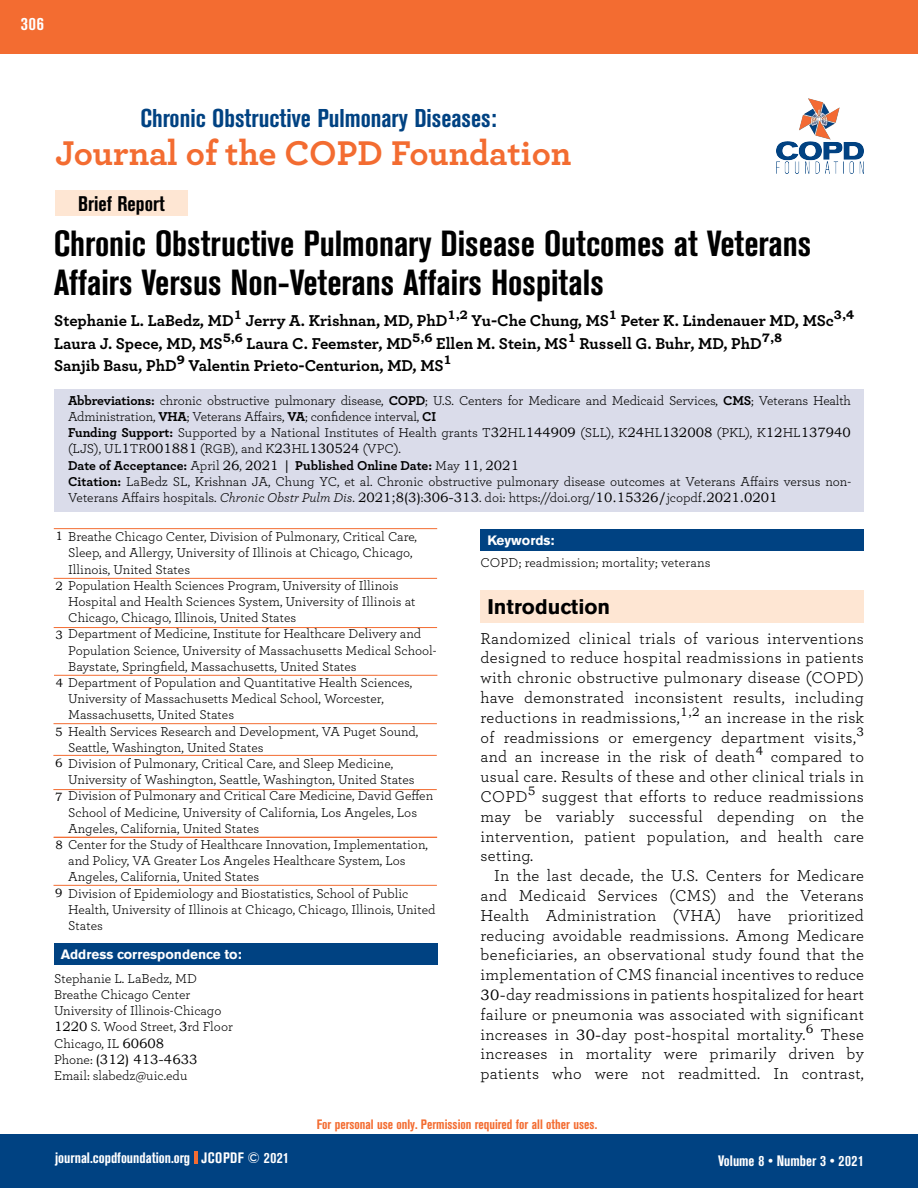
<style>
.page{position:relative;width:918px;height:1188px;background:#fff}
.page>*{position:absolute;margin:0;border:0;box-sizing:border-box;transform-origin:0 0}
.t1{font:700 condensed 36px/39px "Akzidenz Grotesk BE";color:#000}
.t2{font:700 36px "Breathe";color:#f36c31}
.t3{font:700 condensed 25.5px "Akzidenz Grotesk BE";color:#004282}
.t4{font:700 21px "Akzidenz Grotesk BE";color:#000}
.t5{font:700 condensed 21px "Akzidenz Grotesk BE";color:#000}
.t6{font:700 condensed 18px "Akzidenz Grotesk BE";color:#fff}
.t7{font:16.5px/19.8px "Breathe";letter-spacing:.02em;color:#000;text-align:justify}
.t8{font:700 16.5px/22.5px "Breathe";color:#000}
.t9{font:700 condensed 15px "Akzidenz Grotesk BE";color:#fff}
.t10{font:13.5px/16.2px "Breathe";color:#000}
.t11{font:700 condensed 13.5px "Akzidenz Grotesk BE";color:#f36c31}
.t12{font:700 13.5px "Akzidenz Grotesk BE";color:#fff}
.t13{font:13.5px "Bookman Old Style";color:#000}
.t14{font:12px "Bookman Old Style";color:#000}
.s1{font-weight:700}
.s2{font-family:"Bookman Old Style"}
.s3{font-style:italic}
.s4{font-family:"Bookman Old Style";font-size:12px}
.s5{font-family:"Bookman Old Style";font-size:15px}
.s6{font-family:"Breathe"}
</style>
<div class="page">
<div style="left:0;top:1134px;width:918px;height:54px;background:#004282"></div>
<div style="left:0;top:0;width:918px;height:54px;background:#f36c31"></div>
<svg style="left:194px;top:1152px;width:3px;height:12px"></svg>
<img style="left:777px;top:99px;width:87px;height:74px">
<div style="left:55px;top:191px;width:133px;height:25px;background:#fee6d3"></div>
<div style="left:55px;top:389px;width:809px;height:123px;background:#dadcea"></div>
<hr style="left:54px;top:528px;width:383px;height:1px;background:#f36c31">
<hr style="left:54px;top:578px;width:383px;height:1px;background:#f36c31">
<hr style="left:54px;top:627px;width:383px;height:1px;background:#f36c31">
<hr style="left:54px;top:675px;width:383px;height:1px;background:#f36c31">
<hr style="left:54px;top:723px;width:383px;height:1px;background:#f36c31">
<hr style="left:53px;top:755px;width:384px;height:1px;background:#f36c31">
<hr style="left:53px;top:789px;width:384px;height:1px;background:#f36c31">
<hr style="left:54px;top:837px;width:383px;height:1px;background:#f36c31">
<hr style="left:54px;top:885px;width:383px;height:1px;background:#f36c31">
<div style="left:481px;top:529px;width:383px;height:21px;background:#004282"></div>
<div style="left:54px;top:943px;width:383px;height:22px;background:#004282"></div>
<div style="left:481px;top:590px;width:383px;height:33px;background:#fee6d3"></div>
<h3 class="t6" style="left:21px;top:13px;width:25px">306</h3>
<h2 class="t3" style="left:140px;top:104px;width:358px">Chronic Obstructive Pulmonary Diseases:</h2>
<h1 class="t2" style="left:55px;top:125px;width:518px">Journal of the COPD Foundation</h1>
<h3 class="t5" style="left:78px;top:192px;width:88px">Brief Report</h3>
<h1 class="t1" style="left:54px;top:224px;width:759px">Chronic Obstructive Pulmonary Disease Outcomes at Veterans<br>Affairs Versus Non-Veterans Affairs Hospitals</h1>
<p class="t8" style="left:54px;top:308px;width:802px">Stephanie L. LaBedz, MD<sup>1</sup> Jerry A. Krishnan, MD, PhD<sup>1,2</sup> Yu-Che Chung, MS<sup>1</sup> Peter K. Lindenauer MD, MSc<sup>3,4<br></sup>Laura J. Spece, MD, MS<sup>5,6</sup> Laura C. Feemster, MD<sup>5,6</sup> Ellen M. Stein, MS<sup>1</sup> Russell G. Buhr, MD, PhD<sup>7,8<br></sup>Sanjib Basu, PhD<sup>9</sup> Valentin Prieto-Centurion, MD, MS<sup>1</sup></p>
<p class="t10" style="left:68px;top:392px;width:785px"><span class="s1">Abbreviations:</span> chronic obstructive pulmonary disease, <span class="s1">COPD</span>; U.S. Centers for Medicare and Medicaid Services, <span class="s1">CMS</span>; Veterans Health Administration, <span class="s1">VHA</span>; Veterans Affairs, <span class="s1">VA</span>; confidence interval, <span class="s1">CI<br>Funding Support:</span> Supported by a National Institutes of Health grants T<span class="s2">32</span>HL<span class="s2">144909</span> (SLL), K<span class="s2">24</span>HL<span class="s2">132008</span> (PKL), K<span class="s2">12</span>HL<span class="s2">137940 </span>(LJS), UL<span class="s2">1</span>TR<span class="s2">001881</span> (RGB), and K<span class="s2">23</span>HL<span class="s2">130524</span> (VPC).<br><span class="s1">Date of Acceptance:</span> April <span class="s2">26</span>, <span class="s2">2021 |</span> <span class="s1">Published Online Date:</span> May <span class="s2">11</span>, <span class="s2">2021<br></span><span class="s1">Citation:</span> LaBedz SL, Krishnan JA, Chung YC, et al. Chronic obstructive pulmonary disease outcomes at Veterans Affairs versus non-Veterans Affairs hospitals. <span class="s3">Chronic Obstr Pulm Dis</span>. <span class="s2">2021;8(3)</span>:<span class="s2">306-313</span>. doi: https://doi.org/<span class="s2">10.15326/</span>jcopdf<span class="s2">.2021.0201</span></p>
<p class="t10" style="left:68px;top:528px;width:370px;text-indent:-13px"><span class="s4">1</span> Breathe Chicago Center, Division of Pulmonary, Critical Care, Sleep, and Allergy, University of Illinois at Chicago, Chicago, Illinois, United States<br>Population Health Sciences Program, University of Illinois Hospital and Health Sciences System, University of Illinois at Chicago, Chicago, Illinois, United States<br>Department of Medicine, Institute for Healthcare Delivery and Population Science, University of Massachusetts Medical School-Baystate, Springfield, Massachusetts, United States<br>Department of Population and Quantitative Health Sciences, University of Massachusetts Medical School, Worcester, Massachusetts, United States<br>Health Services Research and Development, VA Puget Sound, Seattle, Washington, United States<br>Division of Pulmonary, Critical Care, and Sleep Medicine, University of Washington, Seattle, Washington, United States Division of Pulmonary and Critical Care Medicine, David Geffen School of Medicine, University of California, Los Angeles, Los Angeles, California, United States<br>Center for the Study of Healthcare Innovation, Implementation, and Policy, VA Greater Los Angeles Healthcare System, Los Angeles, California, United States<br>Division of Epidemiology and Biostatistics, School of Public Health, University of Illinois at Chicago, Chicago, Illinois, United States</p>
<p class="t12" style="left:487px;top:532px;width:69px">Keywords:</p>
<p class="t10" style="left:481px;top:554px;width:231px">COPD; readmission; mortality; veterans</p>
<p class="t14" style="left:55px;top:578px;width:9px">2</p>
<h3 class="t4" style="left:487px;top:595px;width:124px">Introduction</h3>
<p class="t14" style="left:55px;top:627px;width:9px">3</p>
<p class="t14" style="left:56px;top:675px;width:9px">4</p>
<p class="t7" style="left:481px;top:627px;width:385px">Randomized clinical trials of various interventions designed to reduce hospital readmissions in patients with chronic obstructive pulmonary disease (COPD) have demonstrated inconsistent results, including reductions in readmissions,<sup>1,2</sup> an increase in the risk of readmissions or emergency department visits,<sup>3 </sup>and an increase in the risk of death<sup>4</sup> compared to usual care. Results of these and other clinical trials in COPD<sup>5</sup> suggest that efforts to reduce readmissions may be variably successful depending on the intervention, patient population, and health care setting.</p>
<p class="t7" style="left:481px;top:865px;width:385px;text-indent:14px">In the last decade, the U.S. Centers for Medicare and Medicaid Services (CMS) and the Veterans Health Administration (VHA) have prioritized reducing avoidable readmissions. Among Medicare beneficiaries, an observational study found that the implementation of CMS financial incentives to reduce <span class="s5">30-</span>day readmissions in patients hospitalized for heart failure or pneumonia was associated with significant increases in <span class="s5">30-</span>day post<span class="s5">-</span>hospital mortality.<sup>6</sup> These increases in mortality were primarily driven by patients who were not readmitted. In contrast,</p>
<p class="t14" style="left:55px;top:724px;width:9px">5</p>
<p class="t14" style="left:55px;top:755px;width:9px">6</p>
<p class="t14" style="left:55px;top:789px;width:9px">7</p>
<p class="t14" style="left:55px;top:837px;width:9px">8</p>
<p class="t14" style="left:55px;top:885px;width:9px">9</p>
<p class="t12" style="left:61px;top:946px;width:182px">Address correspondence to:</p>
<p class="t10" style="left:54px;top:970px;width:180px">Stephanie L. LaBedz, MD<br>Breathe Chicago Center<br>University of Illinois-Chicago<br><span class="s2">1220</span> S. Wood Street, <span class="s2">3</span>rd Floor<br>Chicago, IL <span class="s2">60608</span></p>
<p class="t13" style="left:54px;top:1050px;width:145px"><span class="s6">Phone:</span> (312) 413-4633</p>
<p class="t10" style="left:54px;top:1067px;width:135px">Email: slabedz@uic.edu</p>
<p class="t11" style="left:317px;top:1117px;width:282px">For personal use only. Permission required for all other uses.</p>
<p class="t9" style="left:55px;top:1149px;width:236px">journal.copdfoundation.org JCOPDF © 2021</p>
<p class="t9" style="left:718px;top:1152px;width:147px">Volume 8 • Number 3 • 2021</p>
</div>
